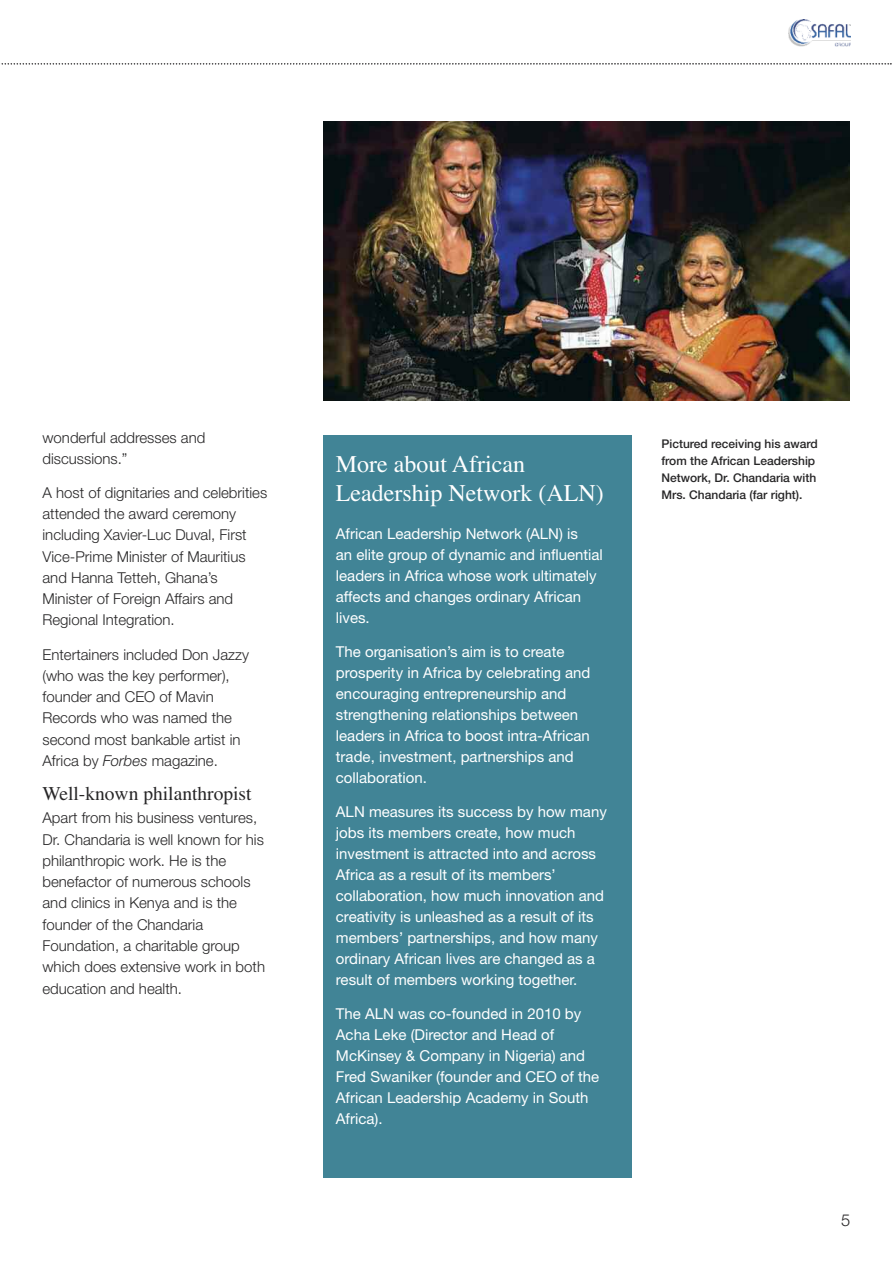
<style>
.page{position:relative;width:893px;height:1263px;background:#fff}
.page>*{position:absolute;margin:0;border:0;box-sizing:border-box;transform-origin:0 0}
.t1{font:24px/28.8px "Times";color:#fff}
.t2{font:19.5px "Times";color:#272627}
.t3{font:300 16.5px "Helvetica Neue";color:#272627}
.t4{font:15px/21px "Helvetica Neue";color:#fff}
.t5{font:300 15px/21.3px "Helvetica Neue";color:#272627}
.t6{font:500 12px/16.8px "Helvetica Neue";color:#272627}
.s1{font-style:italic}
</style>
<div class="page">
<img style="left:789px;top:19px;width:61px;height:28px">
<div style="left:323px;top:435px;width:308px;height:743px;background:#418496"></div>
<img style="left:323px;top:121px;width:527px;height:280px">
<svg style="left:1px;top:63px;width:891px;height:2px"></svg>
<p class="t5" style="left:43px;top:426px;width:164px">wonderful addresses and discussions.”</p>
<p class="t5" style="left:43px;top:481px;width:226px">A host of dignitaries and celebrities attended the award ceremony including Xavier-Luc Duval, First<br>Vice-Prime Minister of Mauritius and Hanna Tetteh, Ghana’s<br>Minister of Foreign Affairs and<br>Regional Integration.</p>
<p class="t5" style="left:43px;top:643px;width:208px">Entertainers included Don Jazzy (who was the key performer), founder and CEO of Mavin<br>Records who was named the second most bankable artist in<br>Africa by <span class="s1">Forbes</span> magazine.</p>
<h2 class="t2" style="left:43px;top:782px;width:211px">Well-known philanthropist</h2>
<p class="t5" style="left:43px;top:806px;width:224px">Apart from his business ventures,<br>Dr. Chandaria is well known for his philanthropic work. He is the benefactor of numerous schools and clinics in Kenya and is the founder of the Chandaria<br>Foundation, a charitable group which does extensive work in both education and health.</p>
<h1 class="t1" style="left:336px;top:450px;width:269px">More about African<br>Leadership Network (ALN)</h1>
<p class="t4" style="left:336px;top:524px;width:269px">African Leadership Network (ALN) is<br>an elite group of dynamic and influential leaders in Africa whose work ultimately affects and changes ordinary African lives.</p>
<p class="t4" style="left:336px;top:642px;width:256px">The organisation’s aim is to create prosperity in Africa by celebrating and encouraging entrepreneurship and strengthening relationships between leaders in Africa to boost intra-African trade, investment, partnerships and collaboration.</p>
<p class="t4" style="left:336px;top:802px;width:272px">ALN measures its success by how many jobs its members create, how much investment is attracted into and across Africa as a result of its members’ collaboration, how much innovation and creativity is unleashed as a result of its members’ partnerships, and how many ordinary African lives are changed as a result of members working together.</p>
<p class="t4" style="left:336px;top:1003px;width:265px">The ALN was co-founded in 2010 by<br>Acha Leke (Director and Head of<br>McKinsey &amp; Company in Nigeria) and<br>Fred Swaniker (founder and CEO of the<br>African Leadership Academy in South<br>Africa).</p>
<p class="t6" style="left:661px;top:435px;width:158px">Pictured receiving his award from the African Leadership<br>Network, Dr. Chandaria with<br>Mrs. Chandaria (far right).</p>
<p class="t3" style="left:841px;top:1207px;width:11px">5</p>
</div>
